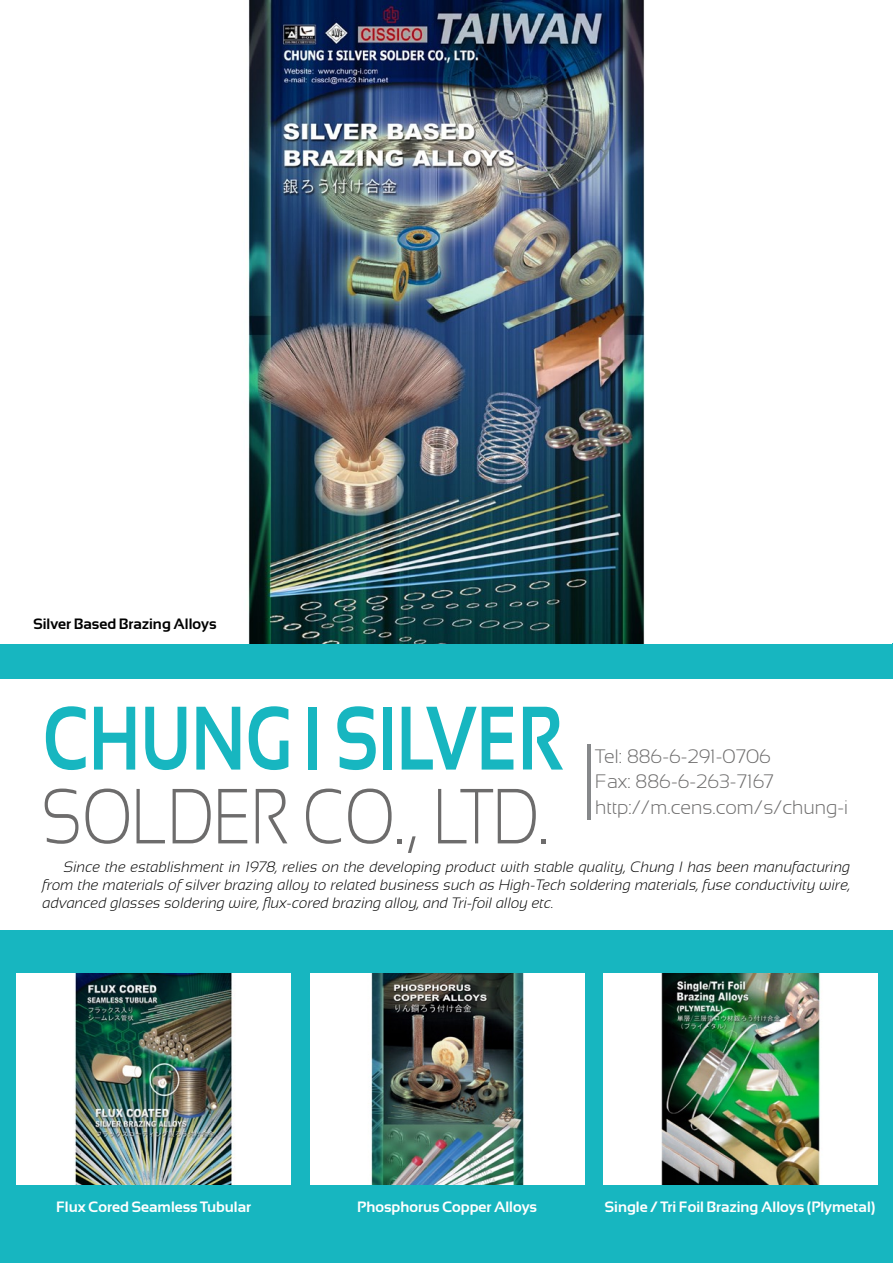
<style>
.page{position:relative;width:893px;height:1263px;background:#fff}
.page>*{position:absolute;margin:0;border:0;box-sizing:border-box;transform-origin:0 0}
.t1{font:700 90px "Sansation";color:#17b6c0;scale:.76 1}
.t2{font:300 78px "Sansation";color:#6d6c6c;scale:.8 1}
.t3{font:300 19.5px/25.5px "Sansation";color:#6d6c6c}
.t4{font:italic 300 15px/18px "Sansation";color:#000;text-align:justify}
.t5{font:700 15px "Sansation";color:#fff}
.t6{font:700 15px "Sansation";color:#000}
</style>
<div class="page">
<div style="left:0;top:643px;width:893px;height:620px;background:#17b6c0"></div>
<div style="left:0;top:679px;width:893px;height:251px;background:#fff"></div>
<img style="left:17px;top:973px;width:274px;height:212px">
<img style="left:310px;top:973px;width:274px;height:212px">
<img style="left:604px;top:973px;width:274px;height:212px">
<hr style="left:587px;top:744px;width:3px;height:76px;background:#86888a">
<img style="left:248px;top:1px;width:397px;height:642px">
<p class="t6" style="left:33px;top:616px;width:185px">Silver Based Brazing Alloys</p>
<h1 class="t1" style="left:43px;top:688px;width:687px">CHUNG I SILVER</h1>
<h2 class="t2" style="left:43px;top:773px;width:635px">SOLDER CO., LTD.</h2>
<h3 class="t3" style="left:595px;top:743px;width:254px">Tel: 886-6-291-0706<br>Fax: 886-6-263-7167 http://m.cens.com/s/chung-i</h3>
<p class="t4" style="left:43px;top:858px;width:809px;text-indent:21px">Since the establishment in 1978, relies on the developing product with stable quality, Chung I has been manufacturing from the materials of silver brazing alloy to related business such as High-Tech soldering materials, fuse conductivity wire, advanced glasses soldering wire, flux-cored brazing alloy, and Tri-foil alloy etc.</p>
<p class="t5" style="left:56px;top:1199px;width:197px">Flux Cored Seamless Tubular</p>
<p class="t5" style="left:357px;top:1199px;width:181px">Phosphorus Copper Alloys</p>
<p class="t5" style="left:605px;top:1199px;width:272px">Single / Tri Foil Brazing Alloys (Plymetal)</p>
</div>
